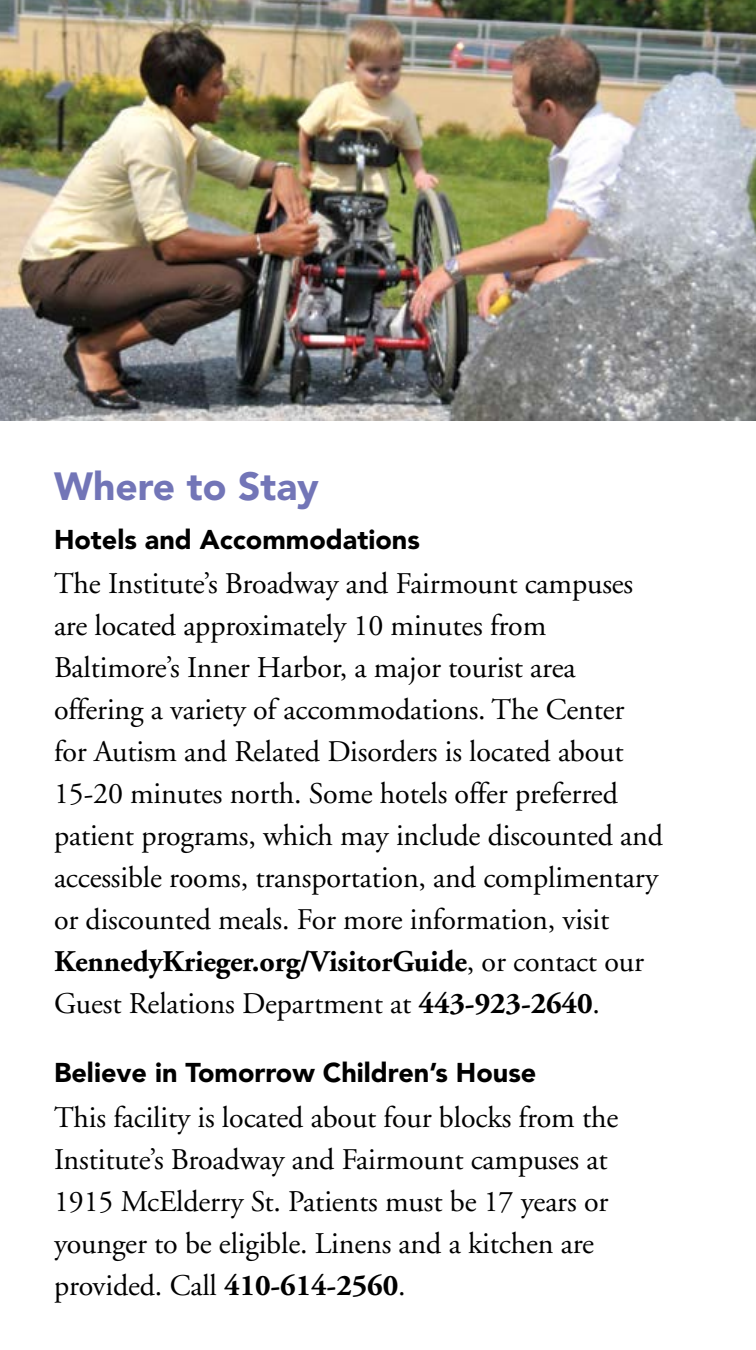
<style>
.page{position:relative;width:756px;height:1350px;background:#fff}
.page>*{position:absolute;margin:0;border:0;box-sizing:border-box;transform-origin:0 0}
.t1{font:900 39px "Avenir";color:#7275b7}
.t2{font:30px/42px "Adobe Garamond";letter-spacing:-.005em;color:#000}
.t3{font:900 27px "Avenir";color:#000}
.s1{font-weight:700}
</style>
<div class="page">
<img style="left:0;top:0;width:756px;height:420px">
<h1 class="t1" style="left:54px;top:462px;width:266px">Where to Stay</h1>
<p class="t3" style="left:54px;top:523px;width:367px">Hotels and Accommodations</p>
<p class="t2" style="left:54px;top:564px;width:611px">The Institute’s Broadway and Fairmount campuses are located approximately 10 minutes from Baltimore’s Inner Harbor, a major tourist area offering a variety of accommodations. The Center for Autism and Related Disorders is located about 15-20 minutes north. Some hotels offer preferred patient programs, which may include discounted and accessible rooms, transportation, and complimentary or discounted meals. For more information, visit <span class="s1">KennedyKrieger.org/VisitorGuide</span>, or contact our Guest Relations Department at <span class="s1">443-923-2640</span>.</p>
<p class="t3" style="left:54px;top:1057px;width:484px">Believe in Tomorrow Children’s House</p>
<p class="t2" style="left:54px;top:1097px;width:566px">This facility is located about four blocks from the Institute’s Broadway and Fairmount campuses at 1915 McElderry St. Patients must be 17 years or younger to be eligible. Linens and a kitchen are provided. Call <span class="s1">410-614-2560</span>.</p>
</div>
